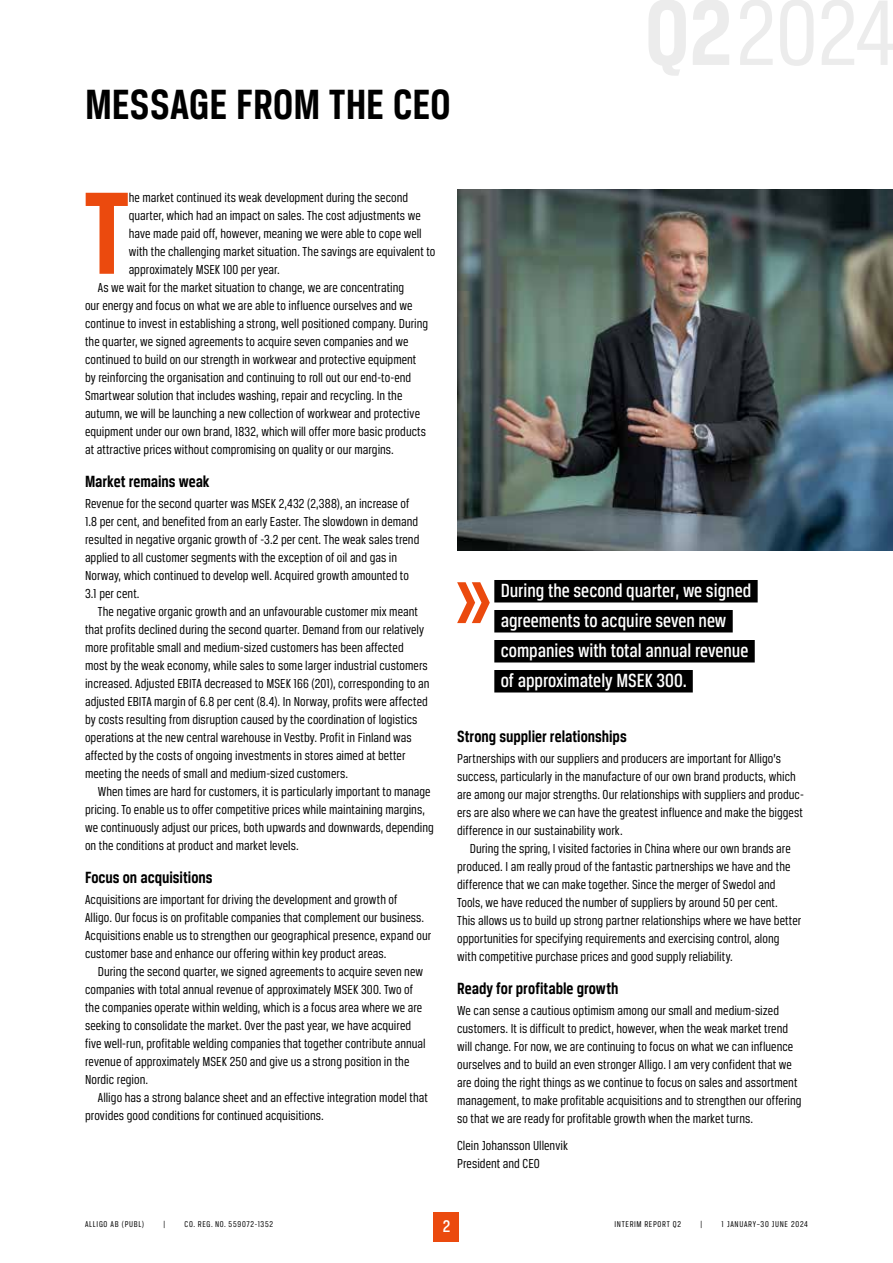
<style>
.page{position:relative;width:893px;height:1263px;background:#fff}
.page>*{position:absolute;margin:0;border:0;box-sizing:border-box;transform-origin:0 0}
.t1{font:700 124.65px "Breuer Condensed";color:#eb4a0e}
.t2{font:700 45px "Breuer Condensed";color:#000}
.t3{font:500 20.25px/30px "Breuer Condensed";color:#fff}
.t4{font:500 18px "Breuer Condensed";color:#fff}
.t5{font:700 17.25px "Breuer Condensed";color:#000}
.t6{font:13.8px/18px "Breuer Condensed";letter-spacing:.005em;color:#000}
.t7{font:9px "Breuer Condensed";letter-spacing:.075em;color:#000}
</style>
<div class="page">
<div style="left:434px;top:1212px;width:25px;height:30px;background:#eb4a0e"></div>
<img style="left:457px;top:189px;width:436px;height:362px">
<div style="left:494px;top:580px;width:264px;height:22px;background:#000"></div>
<div style="left:494px;top:610px;width:239px;height:22px;background:#000"></div>
<div style="left:494px;top:640px;width:261px;height:22px;background:#000"></div>
<div style="left:494px;top:670px;width:199px;height:22px;background:#000"></div>
<svg style="left:457px;top:582px;width:33px;height:41px"></svg>
<h2 class="t2" style="left:85px;top:79px;width:367px">MESSAGE FROM THE CEO</h2>
<h1 class="t1" style="left:84px;top:164px;width:46px">T</h1>
<p class="t6" style="left:129px;top:188px;width:281px">he market continued its weak development during the second</p>
<p class="t6" style="left:129px;top:206px;width:294px">quarter, which had an impact on sales. The cost adjustments we</p>
<p class="t6" style="left:129px;top:224px;width:295px">have made paid off, however, meaning we were able to cope well</p>
<p class="t6" style="left:129px;top:242px;width:308px">with the challenging market situation. The savings are equivalent to</p>
<p class="t6" style="left:129px;top:260px;width:153px">approximately MSEK 100 per year.</p>
<p class="t6" style="left:98px;top:278px;width:308px">As we wait for the market situation to change, we are concentrating</p>
<p class="t6" style="left:85px;top:296px;width:329px">our energy and focus on what we are able to influence ourselves and we</p>
<p class="t6" style="left:85px;top:314px;width:345px">continue to invest in establishing a strong, well positioned company. During</p>
<p class="t6" style="left:85px;top:332px;width:325px">the quarter, we signed agreements to acquire seven companies and we</p>
<p class="t6" style="left:85px;top:350px;width:333px">continued to build on our strength in workwear and protective equipment</p>
<p class="t6" style="left:85px;top:368px;width:328px">by reinforcing the organisation and continuing to roll out our end-to-end</p>
<p class="t6" style="left:85px;top:386px;width:319px">Smartwear solution that includes washing, repair and recycling. In the</p>
<p class="t6" style="left:85px;top:404px;width:337px">autumn, we will be launching a new collection of workwear and protective</p>
<p class="t6" style="left:85px;top:422px;width:343px">equipment under our own brand, 1832, which will offer more basic products</p>
<p class="t6" style="left:85px;top:440px;width:310px">at attractive prices without compromising on quality or our margins.</p>
<p class="t5" style="left:85px;top:472px;width:126px">Market remains weak</p>
<p class="t6" style="left:85px;top:494px;width:336px">Revenue for the second quarter was MSEK 2,432 (2,388), an increase of 1.8 per cent, and benefited from an early Easter. The slowdown in demand resulted in negative organic growth of -3.2 per cent. The weak sales trend applied to all customer segments with the exception of oil and gas in Norway, which continued to develop well. Acquired growth amounted to 3.1 per cent.</p>
<p class="t6" style="left:85px;top:602px;width:346px;text-indent:13px">The negative organic growth and an unfavourable customer mix meant that profits declined during the second quarter. Demand from our relatively more profitable small and medium-sized customers has been affected most by the weak economy, while sales to some larger industrial customers increased. Adjusted EBITA decreased to MSEK 166 (201), corresponding to an adjusted EBITA margin of 6.8 per cent (8.4). In Norway, profits were affected by costs resulting from disruption caused by the coordination of logistics operations at the new central warehouse in Vestby. Profit in Finland was affected by the costs of ongoing investments in stores aimed at better meeting the needs of small and medium-sized customers.</p>
<p class="t6" style="left:85px;top:782px;width:350px;text-indent:13px">When times are hard for customers, it is particularly important to manage pricing. To enable us to offer competitive prices while maintaining margins, we continuously adjust our prices, both upwards and downwards, depending on the conditions at product and market levels.</p>
<p class="t5" style="left:85px;top:868px;width:129px">Focus on acquisitions</p>
<p class="t6" style="left:85px;top:890px;width:348px">Acquisitions are important for driving the development and growth of<br>Alligo. Our focus is on profitable companies that complement our business.<br>Acquisitions enable us to strengthen our geographical presence, expand our customer base and enhance our offering within key product areas.</p>
<p class="t6" style="left:85px;top:962px;width:342px;text-indent:13px">During the second quarter, we signed agreements to acquire seven new companies with total annual revenue of approximately MSEK 300. Two of the companies operate within welding, which is a focus area where we are seeking to consolidate the market. Over the past year, we have acquired five well-run, profitable welding companies that together contribute annual revenue of approximately MSEK 250 and give us a strong position in the Nordic region.</p>
<p class="t6" style="left:85px;top:1088px;width:344px;text-indent:13px">Alligo has a strong balance sheet and an effective integration model that provides good conditions for continued acquisitions.</p>
<h3 class="t3" style="left:501px;top:576px;width:252px">During the second quarter, we signed agreements to acquire seven new companies with total annual revenue of approximately MSEK 300.</h3>
<p class="t5" style="left:457px;top:727px;width:171px">Strong supplier relationships</p>
<p class="t6" style="left:457px;top:749px;width:348px">Partnerships with our suppliers and producers are important for Alligo’s success, particularly in the manufacture of our own brand products, which are among our major strengths. Our relationships with suppliers and produc&shy;ers are also where we can have the greatest influence and make the biggest difference in our sustainability work.</p>
<p class="t6" style="left:457px;top:839px;width:346px;text-indent:13px">During the spring, I visited factories in China where our own brands are produced. I am really proud of the fantastic partnerships we have and the difference that we can make together. Since the merger of Swedol and Tools, we have reduced the number of suppliers by around 50 per cent.<br>This allows us to build up strong partner relationships where we have better opportunities for specifying requirements and exercising control, along with competitive purchase prices and good supply reliability.</p>
<p class="t5" style="left:457px;top:979px;width:163px">Ready for profitable growth</p>
<p class="t6" style="left:457px;top:1001px;width:346px">We can sense a cautious optimism among our small and medium-sized customers. It is difficult to predict, however, when the weak market trend will change. For now, we are continuing to focus on what we can influence ourselves and to build an even stronger Alligo. I am very confident that we are doing the right things as we continue to focus on sales and assortment management, to make profitable acquisitions and to strengthen our offering so that we are ready for profitable growth when the market turns.</p>
<p class="t6" style="left:457px;top:1136px;width:112px">Clein Johansson Ullenvik<br>President and CEO</p>
<h3 class="t4" style="left:443px;top:1216px;width:9px">2</h3>
<p class="t7" style="left:85px;top:1219px;width:61px">ALLIGO AB (PUBL)</p>
<p class="t7" style="left:164px;top:1219px;width:3px">|</p>
<p class="t7" style="left:185px;top:1219px;width:90px">CO. REG. NO. 559072-1352</p>
<p class="t7" style="left:614px;top:1219px;width:68px">INTERIM REPORT Q2</p>
<p class="t7" style="left:700px;top:1219px;width:3px">|</p>
<p class="t7" style="left:722px;top:1219px;width:88px">1 JANUARY–30 JUNE 2024</p>
</div>
